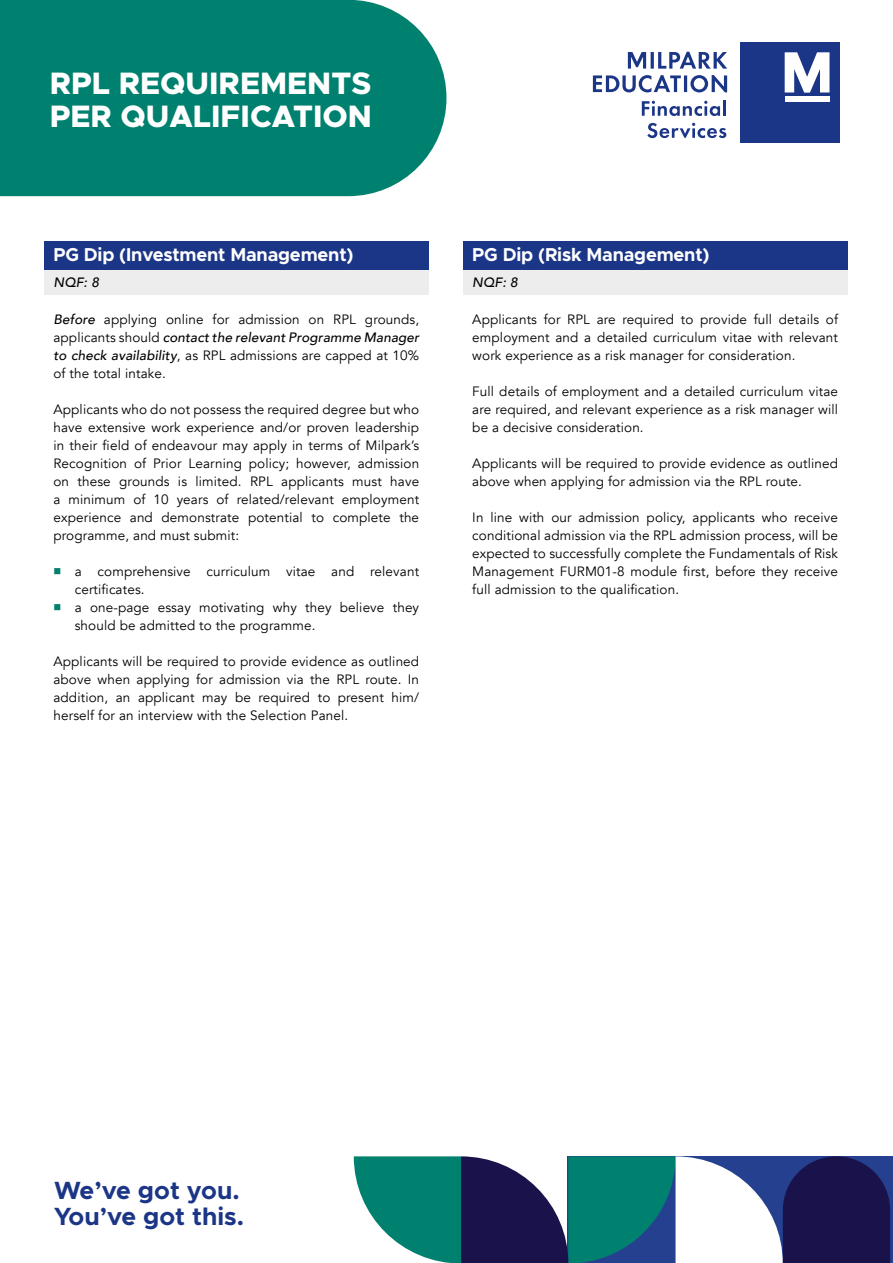
<style>
.page{position:relative;width:893px;height:1263px;background:#fff}
.page>*{position:absolute;margin:0;border:0;box-sizing:border-box;transform-origin:0 0}
.t1{font:800 31.05px/32.4px "Metropolis";color:#fff}
.t2{font:700 25.05px/26.1px "Metropolis";color:#1c3687}
.t3{font:700 18.75px "Metropolis";letter-spacing:-.01em;color:#fff}
.t4{font:13.5px/18px "Avenir";letter-spacing:.01em;color:#000;text-align:justify}
.t5{font:italic 500 13.5px "Avenir";letter-spacing:.01em;color:#000}
.s1{font-weight:500;font-style:italic}
.s2{color:#00806e}
</style>
<div class="page">
<div style="left:45px;top:269px;width:384px;height:26px;background:#eeeded"></div>
<div style="left:45px;top:241px;width:384px;height:28px;background:#1c3687"></div>
<div style="left:463px;top:269px;width:385px;height:26px;background:#eeeded"></div>
<div style="left:463px;top:241px;width:385px;height:28px;background:#1c3687"></div>
<svg style="left:354px;top:1156px;width:536px;height:107px"></svg>
<div style="left:0;top:0;width:446px;height:196px;background:#00806e"></div>
<div style="left:740px;top:42px;width:100px;height:100px;background:#1c3687"></div>
<svg style="left:785px;top:52px;width:44px;height:41px"></svg>
<div style="left:785px;top:96px;width:44px;height:6px;background:#fff"></div>
<svg style="left:593px;top:52px;width:134px;height:40px"></svg>
<svg style="left:642px;top:101px;width:78px;height:15px"></svg>
<hr style="left:723px;top:100px;width:3px;height:16px;background:#1c3687">
<svg style="left:647px;top:123px;width:79px;height:15px"></svg>
<h1 class="t1" style="left:50px;top:67px;width:324px">RPL REQUIREMENTS<br>PER QUALIFICATION</h1>
<h3 class="t3" style="left:53px;top:243px;width:302px">PG Dip (Investment Management)</h3>
<p class="t5" style="left:53px;top:274px;width:47px">NQF: 8</p>
<p class="t4" style="left:53px;top:311px;width:367px"><span class="s1">Before</span> applying online for admission on RPL grounds, applicants should <span class="s1">contact the relevant Programme Manager to check availability</span>, as RPL admissions are capped at 10% of the total intake.</p>
<p class="t4" style="left:53px;top:401px;width:367px">Applicants who do not possess the required degree but who have extensive work experience and/or proven leadership in their field of endeavour may apply in terms of Milpark’s Recognition of Prior Learning policy; however, admission on these grounds is limited. RPL applicants must have a minimum of 10 years of related/relevant employment experience and demonstrate potential to complete the programme, and must submit:</p>
<p class="t4" style="left:75px;top:563px;width:346px;text-indent:-21px"><span class="s2">■</span> a comprehensive curriculum vitae and relevant certificates.</p>
<p class="t4" style="left:75px;top:599px;width:346px;text-indent:-21px"><span class="s2">■</span> a one-page essay motivating why they believe they should be admitted to the programme.</p>
<p class="t4" style="left:53px;top:653px;width:367px">Applicants will be required to provide evidence as outlined above when applying for admission via the RPL route. In addition, an applicant may be required to present him/ herself for an interview with the Selection Panel.</p>
<h3 class="t3" style="left:472px;top:243px;width:239px">PG Dip (Risk Management)</h3>
<p class="t5" style="left:472px;top:274px;width:47px">NQF: 8</p>
<p class="t4" style="left:472px;top:311px;width:367px">Applicants for RPL are required to provide full details of employment and a detailed curriculum vitae with relevant work experience as a risk manager for consideration.</p>
<p class="t4" style="left:472px;top:383px;width:367px">Full details of employment and a detailed curriculum vitae are required, and relevant experience as a risk manager will be a decisive consideration.</p>
<p class="t4" style="left:472px;top:455px;width:367px">Applicants will be required to provide evidence as outlined above when applying for admission via the RPL route.</p>
<p class="t4" style="left:472px;top:509px;width:367px">In line with our admission policy, applicants who receive conditional admission via the RPL admission process, will be expected to successfully complete the Fundamentals of Risk Management FURM01-8 module first, before they receive full admission to the qualification.</p>
<h2 class="t2" style="left:54px;top:1177px;width:192px">We’ve got you.<br>You’ve got this.</h2>
</div>
